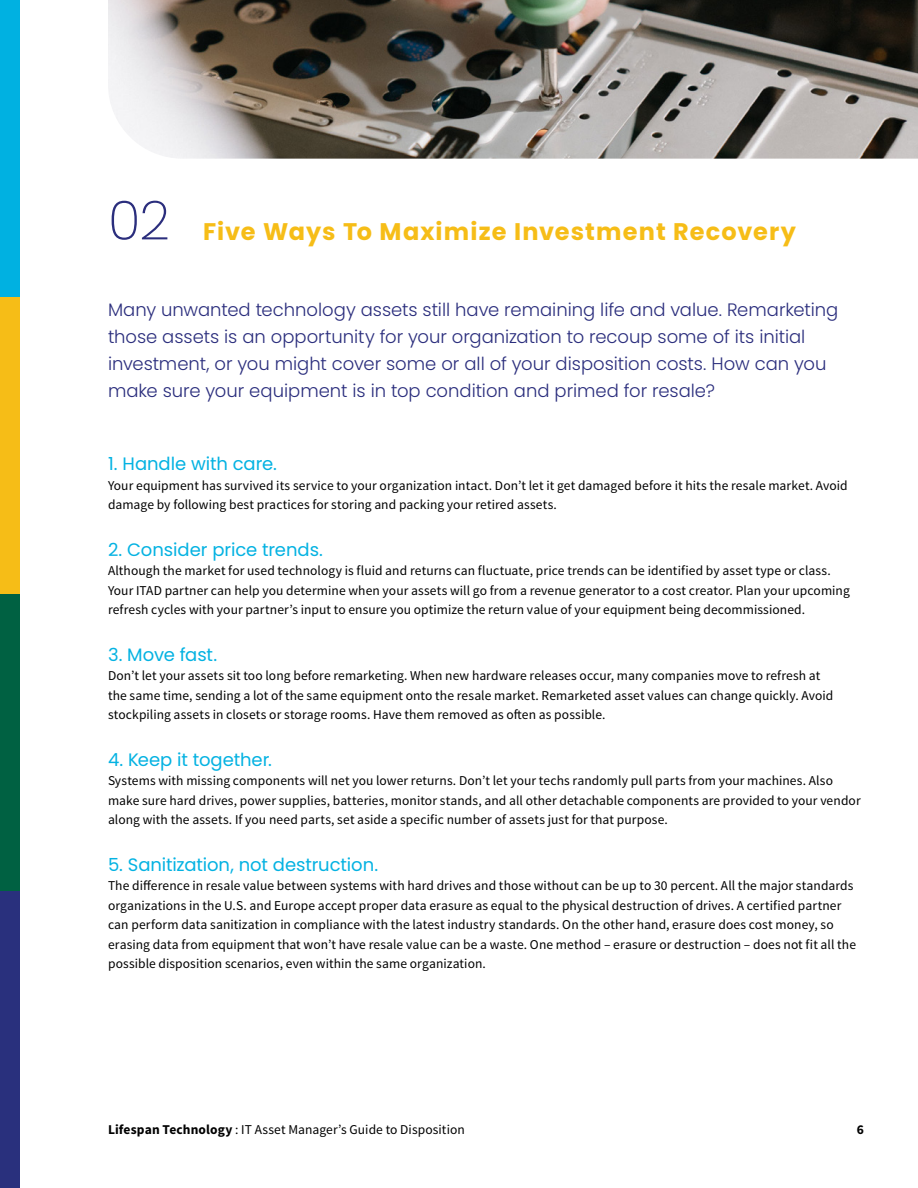
<style>
.page{position:relative;width:918px;height:1188px;background:#fff}
.page>*{position:absolute;margin:0;border:0;box-sizing:border-box;transform-origin:0 0}
.t1{font:200 54px "Poppins";color:#2b2e7d}
.t2{font:700 24px "Poppins";letter-spacing:.045em;color:#f6bd17}
.t3{font:300 18px/27px "Poppins";color:#2b2e7d}
.t4{font:18px "Poppins";letter-spacing:-.005em;color:#04b2e2}
.t5{font:13.5px/19.5px "Source Sans Pro";letter-spacing:.01em;color:#000}
.t6{font:700 13.5px "Source Sans Pro";color:#000}
.s1{font-weight:700}
</style>
<div class="page">
<div style="left:0;top:0;width:20px;height:297px;background:#00b1e1"></div>
<div style="left:0;top:297px;width:20px;height:297px;background:#f6bd17"></div>
<div style="left:0;top:594px;width:20px;height:297px;background:#006142"></div>
<div style="left:0;top:891px;width:20px;height:297px;background:#29307d"></div>
<img style="left:108px;top:0;width:810px;height:159px">
<h1 class="t1" style="left:108px;top:189px;width:63px">02</h1>
<h2 class="t2" style="left:203px;top:217px;width:595px">Five Ways To Maximize Investment Recovery</h2>
<p class="t3" style="left:108px;top:296px;width:732px">Many unwanted technology assets still have remaining life and value. Remarketing those assets is an opportunity for your organization to recoup some of its initial investment, or you might cover some or all of your disposition costs. How can you make sure your equipment is in top condition and primed for resale?</p>
<h3 class="t4" style="left:108px;top:454px;width:170px">1. Handle with care.</h3>
<p class="t5" style="left:108px;top:476px;width:741px">Your equipment has survived its service to your organization intact. Don’t let it get damaged before it hits the resale market. Avoid damage by following best practices for storing and packing your retired assets.</p>
<h3 class="t4" style="left:108px;top:539px;width:217px">2. Consider price trends.</h3>
<p class="t5" style="left:108px;top:561px;width:743px">Although the market for used technology is fluid and returns can fluctuate, price trends can be identified by asset type or class.<br>Your ITAD partner can help you determine when your assets will go from a revenue generator to a cost creator. Plan your upcoming refresh cycles with your partner’s input to ensure you optimize the return value of your equipment being decommissioned.</p>
<h3 class="t4" style="left:108px;top:644px;width:111px">3. Move fast.</h3>
<p class="t5" style="left:108px;top:666px;width:727px">Don’t let your assets sit too long before remarketing. When new hardware releases occur, many companies move to refresh at the same time, sending a lot of the same equipment onto the resale market. Remarketed asset values can change quickly. Avoid stockpiling assets in closets or storage rooms. Have them removed as often as possible.</p>
<h3 class="t4" style="left:108px;top:749px;width:166px">4. Keep it together.</h3>
<p class="t5" style="left:108px;top:771px;width:754px">Systems with missing components will net you lower returns. Don’t let your techs randomly pull parts from your machines. Also make sure hard drives, power supplies, batteries, monitor stands, and all other detachable components are provided to your vendor along with the assets. If you need parts, set aside a specific number of assets just for that purpose.</p>
<h3 class="t4" style="left:108px;top:854px;width:272px">5. Sanitization, not destruction.</h3>
<p class="t5" style="left:108px;top:876px;width:750px">The difference in resale value between systems with hard drives and those without can be up to 30 percent. All the major standards organizations in the U.S. and Europe accept proper data erasure as equal to the physical destruction of drives. A certified partner can perform data sanitization in compliance with the latest industry standards. On the other hand, erasure does cost money, so erasing data from equipment that won’t have resale value can be a waste. One method – erasure or destruction – does not fit all the possible disposition scenarios, even within the same organization.</p>
<p class="t5" style="left:108px;top:1120px;width:358px"><span class="s1">Lifespan Technology</span> : IT Asset Manager’s Guide to Disposition</p>
<p class="t6" style="left:857px;top:1121px;width:9px">6</p>
</div>
